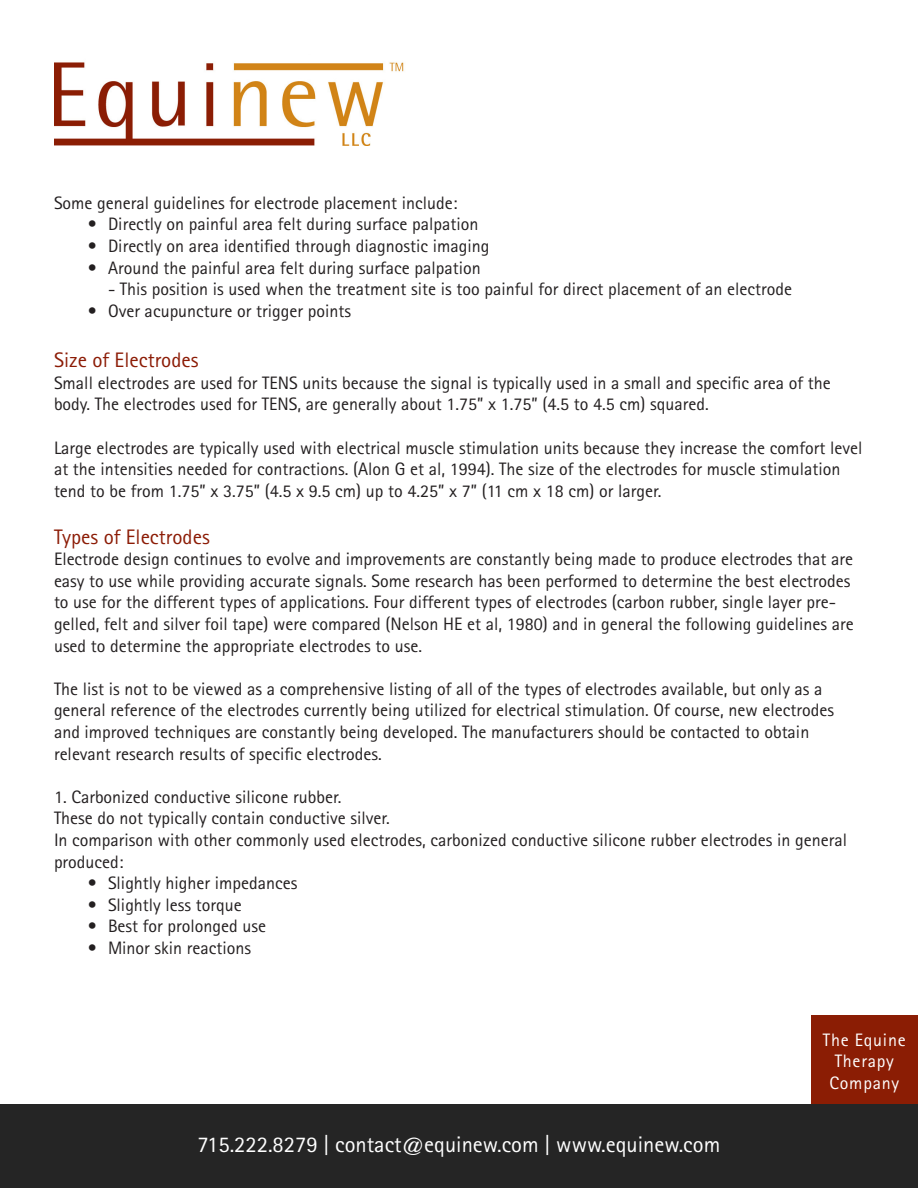
<style>
.page{position:relative;width:918px;height:1188px;background:#fff}
.page>*{position:absolute;margin:0;border:0;box-sizing:border-box;transform-origin:0 0}
.t1{font:22.5px "Rotis Sans Serif";color:#fff}
.t2{font:21px "Rotis Sans Serif";color:#8c1c06}
.t3{font:18px/21.6px "Rotis Sans Serif";color:#231f20}
.t4{font:18px "Rotis Sans Serif";letter-spacing:.04em;color:#fff}
</style>
<div class="page">
<div style="left:812px;top:1015px;width:106px;height:108px;background:#8b1d04"></div>
<div style="left:0;top:1104px;width:918px;height:84px;background:#252525"></div>
<img style="left:54px;top:62px;width:350px;height:83px">
<p class="t3" style="left:54px;top:192px;width:405px">Some general guidelines for electrode placement include:</p>
<p class="t3" style="left:88px;top:213px;width:392px">• Directly on painful area felt during surface palpation</p>
<p class="t3" style="left:88px;top:235px;width:403px">• Directly on area identified through diagnostic imaging</p>
<p class="t3" style="left:88px;top:257px;width:395px">• Around the painful area felt during surface palpation</p>
<p class="t3" style="left:108px;top:278px;width:686px">- This position is used when the treatment site is too painful for direct placement of an electrode</p>
<p class="t3" style="left:88px;top:300px;width:265px">• Over acupuncture or trigger points</p>
<p class="t2" style="left:54px;top:348px;width:146px">Size of Electrodes</p>
<p class="t3" style="left:54px;top:372px;width:778px">Small electrodes are used for TENS units because the signal is typically used in a small and specific area of the body. The electrodes used for TENS, are generally about 1.75” x 1.75” (4.5 to 4.5 cm) squared.</p>
<p class="t3" style="left:54px;top:437px;width:810px">Large electrodes are typically used with electrical muscle stimulation units because they increase the comfort level at the intensities needed for contractions. (Alon G et al, 1994). The size of the electrodes for muscle stimulation tend to be from 1.75” x 3.75” (4.5 x 9.5 cm) up to 4.25” x 7” (11 cm x 18 cm) or larger.</p>
<p class="t2" style="left:54px;top:524px;width:157px">Types of Electrodes</p>
<p class="t3" style="left:54px;top:548px;width:801px">Electrode design continues to evolve and improvements are constantly being made to produce electrodes that are easy to use while providing accurate signals. Some research has been performed to determine the best electrodes to use for the different types of applications. Four different types of electrodes (carbon rubber, single layer pre&shy;gelled, felt and silver foil tape) were compared (Nelson HE et al, 1980) and in general the following guidelines are used to determine the appropriate electrodes to use.</p>
<p class="t3" style="left:54px;top:678px;width:782px">The list is not to be viewed as a comprehensive listing of all of the types of electrodes available, but only as a general reference of the electrodes currently being utilized for electrical stimulation. Of course, new electrodes and improved techniques are constantly being developed. The manufacturers should be contacted to obtain relevant research results of specific electrodes.</p>
<p class="t3" style="left:54px;top:786px;width:289px">1. Carbonized conductive silicone rubber.</p>
<p class="t3" style="left:54px;top:807px;width:337px">These do not typically contain conductive silver.</p>
<p class="t3" style="left:54px;top:829px;width:795px">In comparison with other commonly used electrodes, carbonized conductive silicone rubber electrodes in general produced:</p>
<p class="t3" style="left:88px;top:872px;width:211px">• Slightly higher impedances</p>
<p class="t3" style="left:88px;top:894px;width:156px">• Slightly less torque</p>
<p class="t3" style="left:88px;top:915px;width:180px">• Best for prolonged use</p>
<p class="t3" style="left:88px;top:937px;width:165px">• Minor skin reactions</p>
<p class="t1" style="left:198px;top:1131px;width:524px">715.222.8279 | contact@equinew.com | www.equinew.com</p>
<p class="t4" style="left:823px;top:1029px;width:84px">The Equine</p>
<p class="t4" style="left:835px;top:1051px;width:60px">Therapy</p>
<p class="t4" style="left:830px;top:1072px;width:71px">Company</p>
</div>
